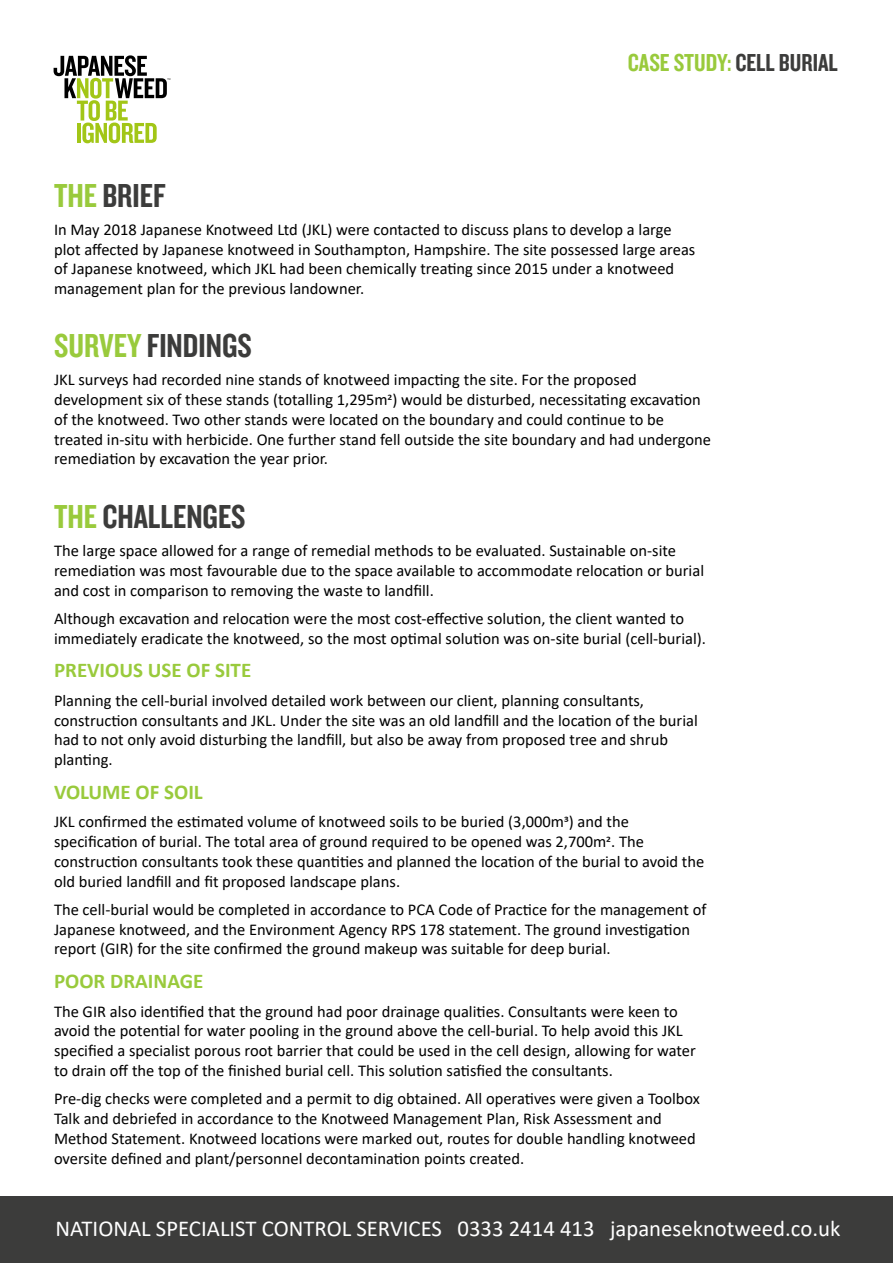
<style>
.page{position:relative;width:893px;height:1263px;background:#fff}
.page>*{position:absolute;margin:0;border:0;box-sizing:border-box;transform-origin:0 0}
.t1{font:34.5px "Knockout HTF49 Liteweight";color:#3c3c3b}
.t2{font:25.5px "Knockout HTF49 Liteweight";color:#99ca3c}
.t3{font:22.8px "Calibri";color:#fff}
.t4{font:700 21px "Calibri";color:#99ca3c}
.t5{font:16.5px/19.8px "Calibri";color:#000}
.s1{color:#3c3c3b}
.s2{color:#99ca3c}
</style>
<div class="page">
<svg style="left:54px;top:55px;width:116px;height:88px"></svg>
<div style="left:0;top:1197px;width:893px;height:66px;background:#3c3c3b"></div>
<h2 class="t2" style="left:628px;top:50px;width:212px">CASE STUDY: <span class="s1">CELL BURIAL</span></h2>
<h1 class="t1" style="left:54px;top:178px;width:113px"><span class="s2">THE</span> BRIEF</h1>
<p class="t5" style="left:54px;top:219px;width:643px">In May 2018 Japanese Knotweed Ltd (JKL) were contacted to discuss plans to develop a large plot affected by Japanese knotweed in Southampton, Hampshire. The site possessed large areas of Japanese knotweed, which JKL had been chemically treating since 2015 under a knotweed management plan for the previous landowner.</p>
<h1 class="t1" style="left:54px;top:328px;width:199px"><span class="s2">SURVEY</span> FINDINGS</h1>
<p class="t5" style="left:54px;top:369px;width:659px">JKL surveys had recorded nine stands of knotweed impacting the site. For the proposed development six of these stands (totalling 1,295m2) would be disturbed, necessitating excavation of the knotweed. Two other stands were located on the boundary and could continue to be treated in-situ with herbicide. One further stand fell outside the site boundary and had undergone remediation by excavation the year prior.</p>
<h1 class="t1" style="left:54px;top:499px;width:193px"><span class="s2">THE</span> CHALLENGES</h1>
<p class="t5" style="left:54px;top:540px;width:652px">The large space allowed for a range of remedial methods to be evaluated. Sustainable on-site remediation was most favourable due to the space available to accommodate relocation or burial and cost in comparison to removing the waste to landfill.</p>
<p class="t5" style="left:54px;top:608px;width:653px">Although excavation and relocation were the most cost-effective solution, the client wanted to immediately eradicate the knotweed, so the most optimal solution was on-site burial (cell-burial).</p>
<p class="t4" style="left:54px;top:656px;width:199px">PREVIOUS USE OF SITE</p>
<p class="t5" style="left:54px;top:690px;width:645px">Planning the cell-burial involved detailed work between our client, planning consultants, construction consultants and JKL. Under the site was an old landfill and the location of the burial had to not only avoid disturbing the landfill, but also be away from proposed tree and shrub planting.</p>
<p class="t4" style="left:54px;top:777px;width:150px">VOLUME OF SOIL</p>
<p class="t5" style="left:54px;top:811px;width:652px">JKL confirmed the estimated volume of knotweed soils to be buried (3,000m3) and the specification of burial. The total area of ground required to be opened was 2,700m2. The construction consultants took these quantities and planned the location of the burial to avoid the old buried landfill and fit proposed landscape plans.</p>
<p class="t5" style="left:54px;top:899px;width:654px">The cell-burial would be completed in accordance to PCA Code of Practice for the management of<br>Japanese knotweed, and the Environment Agency RPS 178 statement. The ground investigation report (GIR) for the site confirmed the ground makeup was suitable for deep burial.</p>
<p class="t4" style="left:54px;top:966px;width:151px">POOR DRAINAGE</p>
<p class="t5" style="left:54px;top:1001px;width:643px">The GIR also identified that the ground had poor drainage qualities. Consultants were keen to avoid the potential for water pooling in the ground above the cell-burial. To help avoid this JKL specified a specialist porous root barrier that could be used in the cell design, allowing for water to drain off the top of the finished burial cell. This solution satisfied the consultants.</p>
<p class="t5" style="left:54px;top:1088px;width:648px">Pre-dig checks were completed and a permit to dig obtained. All operatives were given a Toolbox Talk and debriefed in accordance to the Knotweed Management Plan, Risk Assessment and Method Statement. Knotweed locations were marked out, routes for double handling knotweed oversite defined and plant/personnel decontamination points created.</p>
<h3 class="t3" style="left:55px;top:1213px;width:786px">NATIONAL SPECIALIST CONTROL SERVICES 0333 2414 413 japaneseknotweed.co.uk</h3>
</div>
